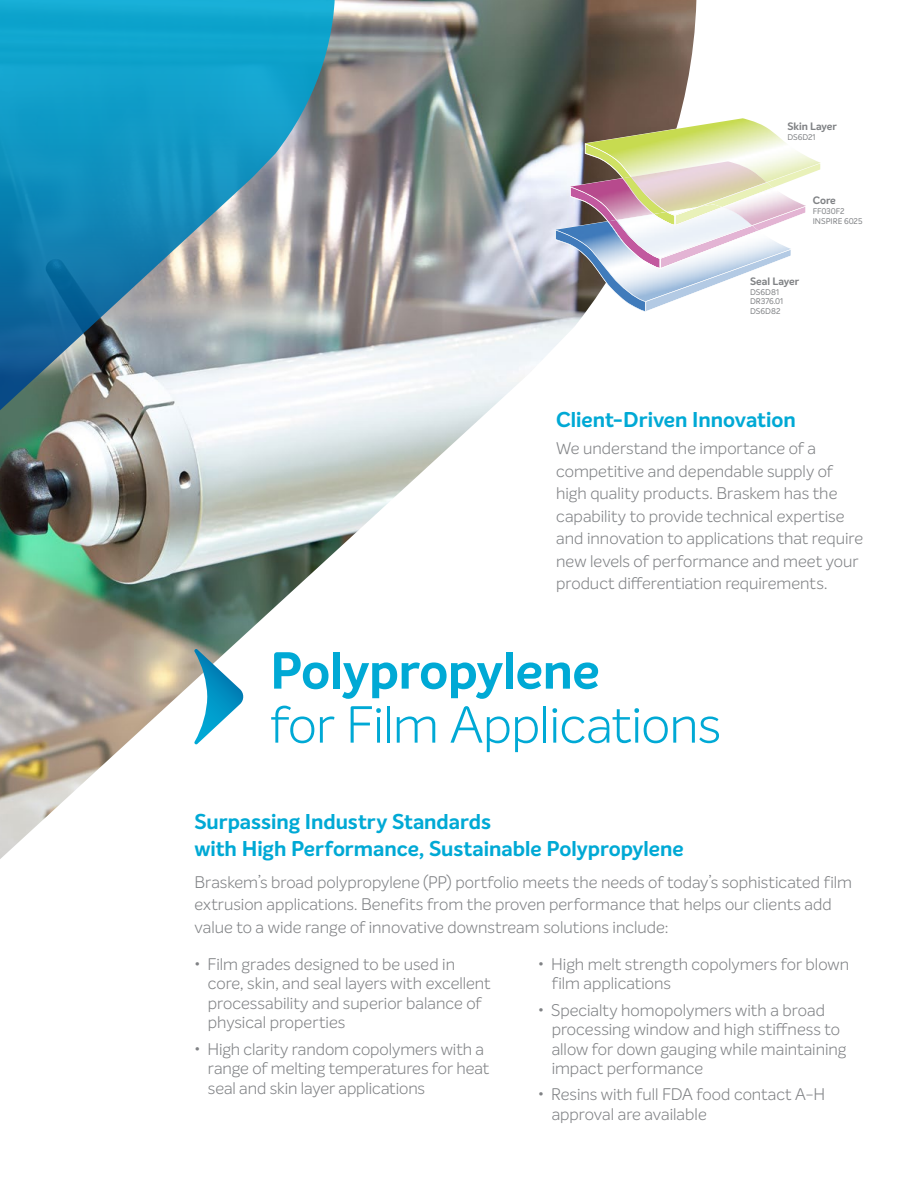
<style>
.page{position:relative;width:918px;height:1188px;background:#fff}
.page>*{position:absolute;margin:0;border:0;box-sizing:border-box;transform-origin:0 0}
.t1{font:300 51px "Intelo";letter-spacing:-.01em;color:#00a9d5}
.t2{font:700 51px "Intelo";letter-spacing:-.005em;color:#00a9d5}
.t3{font:700 21px/27px "Intelo";color:#00a9d5}
.t4{font:300 16.5px/19.5px "Intelo";color:#808285}
.t5{font:700 10.5px "Intelo";color:#808285}
.t6{font:8.1px/9.8px "Intelo";color:#808285}
</style>
<div class="page">
<img style="left:0;top:0;width:696px;height:859px">
<svg style="left:0;top:0;width:335px;height:423px"></svg>
<svg style="left:194px;top:649px;width:50px;height:96px"></svg>
<img style="left:585px;top:118px;width:236px;height:51px">
<svg style="left:555px;top:144px;width:265px;height:168px"></svg>
<img style="left:622px;top:177px;width:45px;height:37px">
<img style="left:653px;top:212px;width:22px;height:14px">
<p class="t5" style="left:787px;top:120px;width:51px">Skin Layer</p>
<p class="t6" style="left:787px;top:132px;width:30px">DS6D21</p>
<p class="t5" style="left:813px;top:194px;width:25px">Core</p>
<p class="t6" style="left:813px;top:206px;width:51px">FF030F2<br>INSPIRE 6025</p>
<p class="t5" style="left:750px;top:274px;width:51px">Seal Layer</p>
<p class="t6" style="left:750px;top:287px;width:35px">DS6D81<br>DR376.01<br>DS6D82</p>
<p class="t3" style="left:556px;top:406px;width:241px">Client-Driven Innovation</p>
<p class="t4" style="left:556px;top:437px;width:308px;line-height:22.5px">We understand the importance of a competitive and dependable supply of high quality products. Braskem has the capability to provide technical expertise and innovation to applications that require new levels of performance and meet your product differentiation requirements.</p>
<h1 class="t2" style="left:270px;top:638px;width:331px">Polypropylene</h1>
<h1 class="t1" style="left:270px;top:693px;width:452px">for Film Applications</h1>
<p class="t3" style="left:194px;top:808px;width:491px">Surpassing Industry Standards<br>with High Performance, Sustainable Polypropylene</p>
<p class="t4" style="left:194px;top:871px;width:659px;line-height:22.5px">Braskem’s broad polypropylene (PP) portfolio meets the needs of today’s sophisticated film extrusion applications. Benefits from the proven performance that helps our clients add value to a wide range of innovative downstream solutions include:</p>
<p class="t4" style="left:208px;top:954px;width:284px;text-indent:-13px">• Film grades designed to be used in core, skin, and seal layers with excellent processability and superior balance of physical properties</p>
<p class="t4" style="left:208px;top:1039px;width:283px;text-indent:-13px">• High clarity random copolymers with a range of melting temperatures for heat seal and skin layer applications</p>
<p class="t4" style="left:552px;top:954px;width:299px;text-indent:-13px">• High melt strength copolymers for blown film applications</p>
<p class="t4" style="left:552px;top:1000px;width:296px;text-indent:-13px">• Specialty homopolymers with a broad processing window and high stiffness to allow for down gauging while maintaining impact performance</p>
<p class="t4" style="left:552px;top:1085px;width:275px;text-indent:-13px">• Resins with full FDA food contact A-H approval are available</p>
</div>
